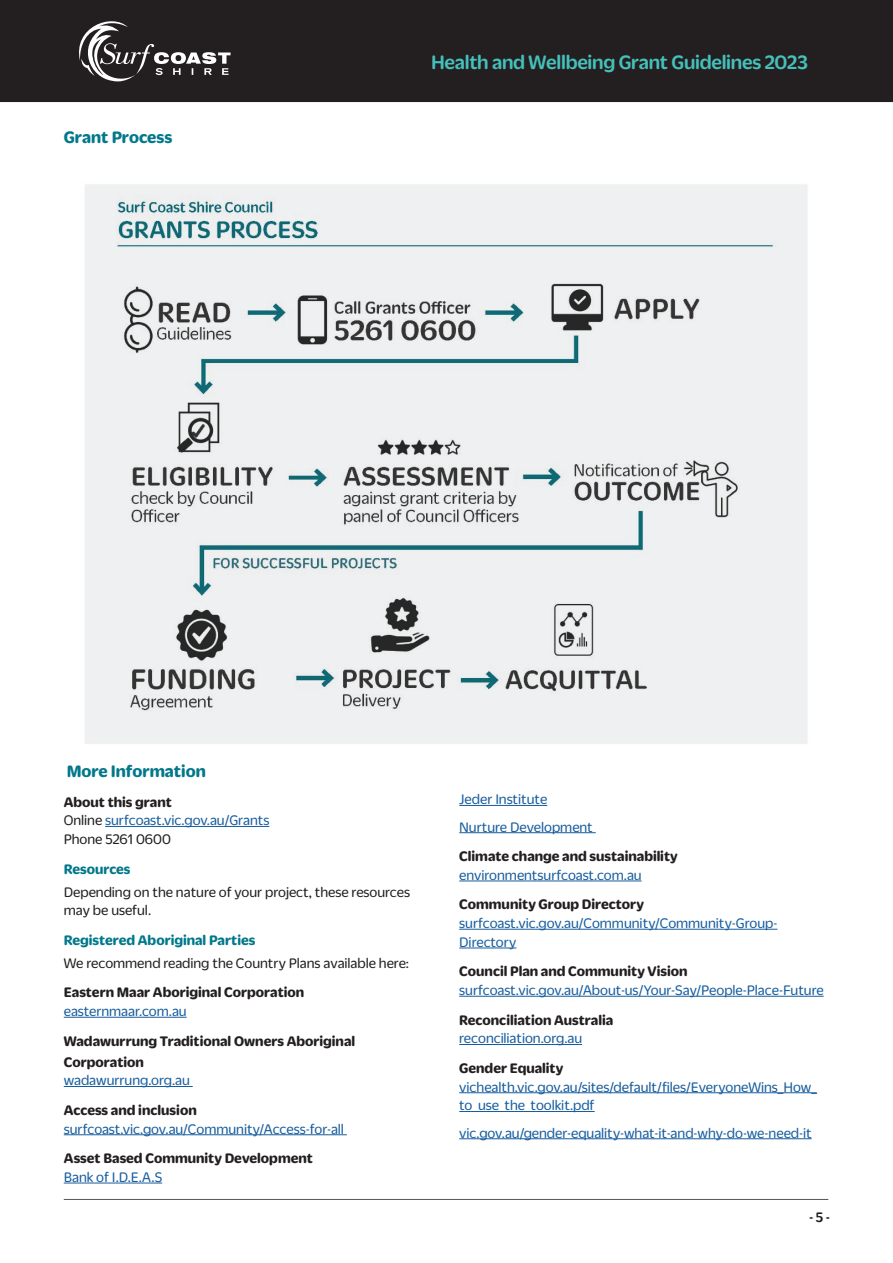
<style>
.page{position:relative;width:893px;height:1263px;background:#fff}
.page>*{position:absolute;margin:0;border:0;box-sizing:border-box;transform-origin:0 0}
.t1{font:500 21px "Duplicate Soft";letter-spacing:-.01em;color:#45c0ba}
.t2{font:700 18px "Duplicate Soft";color:#03788b}
.t3{font:15px/18.8px "Duplicate Soft";color:#175d9e}
.t4{font:700 15px/21px "Duplicate Soft";color:#231f20}
.t5{font:15px/18.8px "Duplicate Soft";color:#211d1e}
.t6{font:700 15px "Duplicate Soft";color:#00788b}
.t7{font:500 15px "Duplicate Soft";color:#231f20}
.s1{font-weight:700;color:#231f20}
.s2{color:#211d1e}
</style>
<div class="page">
<hr style="left:64px;top:1199px;width:764px;height:1px;background:#54565a">
<hr style="left:105px;top:826px;width:164px;height:1px;background:#175d9e">
<hr style="left:64px;top:1017px;width:123px;height:1px;background:#175d9e">
<hr style="left:64px;top:1086px;width:129px;height:1px;background:#175d9e">
<hr style="left:64px;top:1134px;width:283px;height:1px;background:#175d9e">
<hr style="left:64px;top:1182px;width:98px;height:1px;background:#175d9e">
<hr style="left:459px;top:805px;width:88px;height:1px;background:#175d9e">
<hr style="left:459px;top:832px;width:137px;height:1px;background:#175d9e">
<hr style="left:459px;top:880px;width:183px;height:1px;background:#175d9e">
<hr style="left:459px;top:929px;width:318px;height:1px;background:#175d9e">
<hr style="left:459px;top:947px;width:57px;height:1px;background:#175d9e">
<hr style="left:459px;top:996px;width:365px;height:1px;background:#175d9e">
<hr style="left:459px;top:1044px;width:123px;height:1px;background:#175d9e">
<hr style="left:459px;top:1092px;width:358px;height:1px;background:#175d9e">
<hr style="left:459px;top:1111px;width:136px;height:1px;background:#175d9e">
<hr style="left:459px;top:1138px;width:353px;height:1px;background:#175d9e">
<div style="left:0;top:0;width:893px;height:102px;background:#231f20"></div>
<svg style="left:79px;top:21px;width:152px;height:60px;background:#4a4647"></svg>
<img style="left:85px;top:184px;width:723px;height:560px">
<p class="t2" style="left:64px;top:124px;width:110px">Grant Process</p>
<h1 class="t1" style="left:431px;top:47px;width:378px">Health and Wellbeing Grant Guidelines 2023</h1>
<p class="t2" style="left:67px;top:758px;width:141px">More Information</p>
<p class="t3" style="left:64px;top:791px;width:207px"><span class="s1">About this grant<br></span><span class="s2">Online</span> surfcoast.vic.gov.au/Grants<br><span class="s2">Phone 5261 0600</span></p>
<p class="t6" style="left:64px;top:858px;width:68px">Resources</p>
<p class="t5" style="left:64px;top:881px;width:348px">Depending on the nature of your project, these resources may be useful.</p>
<p class="t6" style="left:64px;top:929px;width:193px">Registered Aboriginal Parties</p>
<p class="t5" style="left:64px;top:952px;width:347px">We recommend reading the Country Plans available here:</p>
<p class="t4" style="left:64px;top:980px;width:242px">Eastern Maar Aboriginal Corporation</p>
<p class="t3" style="left:64px;top:1001px;width:124px">easternmaar.com.au</p>
<p class="t4" style="left:64px;top:1029px;width:293px">Wadawurrung Traditional Owners Aboriginal<br>Corporation</p>
<p class="t3" style="left:64px;top:1070px;width:128px">wadawurrung.org.au</p>
<p class="t4" style="left:64px;top:1098px;width:134px">Access and inclusion</p>
<p class="t3" style="left:64px;top:1118px;width:282px">surfcoast.vic.gov.au/Community/Access-for-all</p>
<p class="t4" style="left:64px;top:1146px;width:251px">Asset Based Community Development</p>
<p class="t3" style="left:64px;top:1166px;width:100px">Bank of I.D.E.A.S</p>
<p class="t3" style="left:459px;top:784px;width:135px;line-height:27.3px">Jeder Institute<br>Nurture Development</p>
<p class="t4" style="left:459px;top:844px;width:220px">Climate change and sustainability</p>
<p class="t3" style="left:459px;top:864px;width:184px">environmentsurfcoast.com.au</p>
<p class="t4" style="left:459px;top:892px;width:186px">Community Group Directory</p>
<p class="t3" style="left:459px;top:913px;width:320px">surfcoast.vic.gov.au/Community/Community-Group-<br>Directory</p>
<p class="t4" style="left:459px;top:959px;width:230px">Council Plan and Community Vision</p>
<p class="t3" style="left:459px;top:980px;width:366px">surfcoast.vic.gov.au/About-us/Your-Say/People-Place-Future</p>
<p class="t4" style="left:459px;top:1008px;width:156px">Reconciliation Australia</p>
<p class="t3" style="left:459px;top:1028px;width:124px">reconciliation.org.au</p>
<p class="t4" style="left:459px;top:1056px;width:106px">Gender Equality</p>
<p class="t3" style="left:459px;top:1076px;width:359px">vichealth.vic.gov.au/sites/default/files/EveryoneWins_How_ to_use_the_toolkit.pdf</p>
<p class="t3" style="left:459px;top:1122px;width:354px">vic.gov.au/gender-equality-what-it-and-why-do-we-need-it</p>
<p class="t7" style="left:809px;top:1207px;width:23px">- 5 -</p>
</div>
